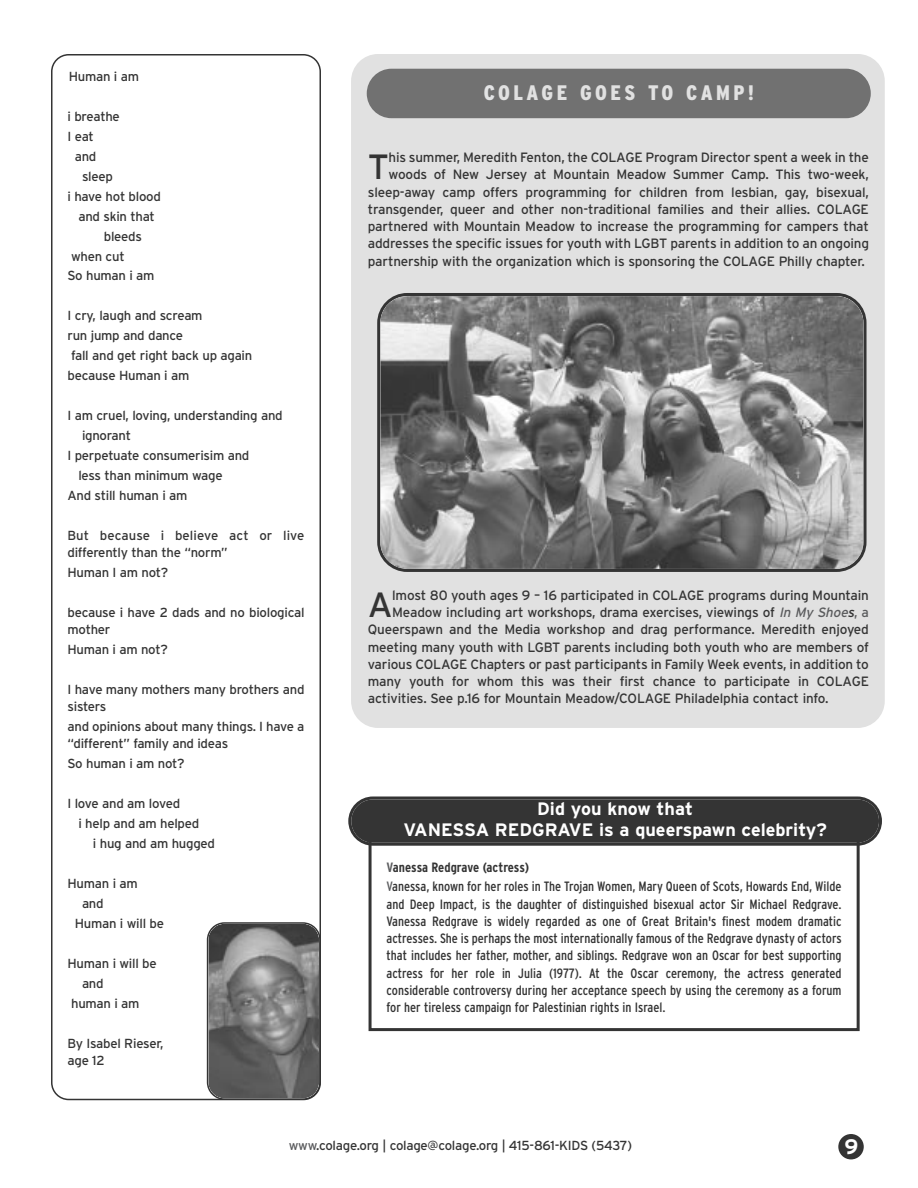
<style>
.page{position:relative;width:918px;height:1188px;background:#fff}
.page>*{position:absolute;margin:0;border:0;box-sizing:border-box;transform-origin:0 0}
.t1{font:34.95px "Interstate";color:#343434}
.t2{font:900 condensed 21px "Interstate";letter-spacing:.165em;color:#e1e1e1}
.t3{font:700 21px "Interstate";color:#fff}
.t4{font:700 18px/21px "Interstate";color:#fff;text-align:center}
.t5{font:13.5px "Interstate";letter-spacing:-.015em;color:#343434}
.t6{font:condensed 13.5px/17.2px "Interstate";color:#343434}
.t7{font:13.2px/17.2px "Interstate";letter-spacing:-.02em;color:#343434}
.s1{color:#e3e4e5}
.s2{font-style:italic;color:#5a5b5d}
.s3{font-style:italic}
.s4{color:#5a5b5d}
.s5{font-weight:700;color:#5a5b5d}
.s6{font-weight:700}
</style>
<div class="page">
<div style="left:838px;top:1134px;width:26px;height:25px;background:#343434;border-radius:50%"></div>
<svg style="left:51px;top:54px;width:270px;height:1046px"></svg>
<svg style="left:207px;top:922px;width:114px;height:178px;background:#727272"></svg>
<div style="left:351px;top:54px;width:534px;height:674px;background:#e1e1e1;border-radius:27px"></div>
<div style="left:367px;top:69px;width:504px;height:49px;background:#717171;border-radius:25px"></div>
<svg style="left:377px;top:293px;width:490px;height:279px;background:#808080"></svg>
<div style="left:369px;top:836px;width:491px;height:195px;border:3px solid #343434"></div>
<svg style="left:348px;top:796px;width:534px;height:50px;background:#3d3d3d"></svg>
<p class="t7" style="left:69px;top:69px;width:72px">Human i am</p>
<p class="t7" style="left:68px;top:109px;width:54px">i breathe</p>
<p class="t7" style="left:68px;top:129px;width:28px">I eat</p>
<p class="t7" style="left:75px;top:149px;width:23px">and</p>
<p class="t7" style="left:82px;top:169px;width:33px">sleep</p>
<p class="t7" style="left:68px;top:189px;width:95px">i have hot blood</p>
<p class="t7" style="left:78px;top:209px;width:78px">and skin that</p>
<p class="t7" style="left:104px;top:229px;width:40px">bleeds</p>
<p class="t7" style="left:71px;top:249px;width:55px">when cut</p>
<p class="t7" style="left:68px;top:269px;width:89px">So human i am</p>
<p class="t7" style="left:68px;top:307px;width:186px;line-height:20px">I cry, laugh and scream<br>run jump and dance<br>fall and get right back up again because Human i am</p>
<p class="t7" style="left:68px;top:408px;width:217px">I am cruel, loving, understanding and</p>
<p class="t7" style="left:82px;top:428px;width:51px">ignorant</p>
<p class="t7" style="left:68px;top:448px;width:183px">I perpetuate consumerisim and</p>
<p class="t7" style="left:78px;top:468px;width:146px">less than minimum wage</p>
<p class="t7" style="left:68px;top:488px;width:122px">And still human i am</p>
<p class="t7" style="left:68px;top:528px;width:239px">But because i believe act or live differently than the “norm”</p>
<p class="t7" style="left:68px;top:565px;width:102px">Human I am not?</p>
<p class="t7" style="left:68px;top:605px;width:239px">because i have 2 dads and no biological mother</p>
<p class="t7" style="left:68px;top:642px;width:102px">Human i am not?</p>
<p class="t7" style="left:68px;top:682px;width:239px">I have many mothers many brothers and sisters</p>
<p class="t7" style="left:68px;top:719px;width:238px">and opinions about many things. I have a “different” family and ideas</p>
<p class="t7" style="left:68px;top:757px;width:119px">So human i am not?</p>
<p class="t7" style="left:68px;top:796px;width:114px">I love and am loved</p>
<p class="t7" style="left:78px;top:816px;width:122px">i help and am helped</p>
<p class="t7" style="left:93px;top:836px;width:124px">i hug and am hugged</p>
<p class="t7" style="left:68px;top:876px;width:72px">Human i am</p>
<p class="t7" style="left:82px;top:896px;width:23px">and</p>
<p class="t7" style="left:75px;top:916px;width:91px">Human i will be</p>
<p class="t7" style="left:68px;top:956px;width:91px">Human i will be</p>
<p class="t7" style="left:82px;top:976px;width:23px">and</p>
<p class="t7" style="left:71px;top:996px;width:70px">human i am</p>
<p class="t7" style="left:68px;top:1036px;width:97px">By Isabel Rieser, age 12</p>
<h2 class="t2" style="left:484px;top:85px;width:272px"><span class="s1">C</span>OLAGE GOES TO CAMP!</h2>
<h1 class="t1" style="left:368px;top:154px;width:23px">T</h1>
<p class="t5" style="left:389px;top:152px;width:482px">his summer, Meredith Fenton, the COLAGE Program Director spent a week in the</p>
<p class="t5" style="left:389px;top:170px;width:482px">woods of New Jersey at Mountain Meadow Summer Camp. This two-week,</p>
<p class="t5" style="left:368px;top:187px;width:503px">sleep-away camp offers programming for children from lesbian, gay, bisexual,</p>
<p class="t5" style="left:368px;top:204px;width:503px">transgender, queer and other non-traditional families and their allies. COLAGE</p>
<p class="t5" style="left:368px;top:221px;width:503px">partnered with Mountain Meadow to increase the programming for campers that</p>
<p class="t5" style="left:368px;top:239px;width:503px">addresses the specific issues for youth with LGBT parents in addition to an ongoing</p>
<p class="t5" style="left:368px;top:256px;width:498px">partnership with the organization which is sponsoring the COLAGE Philly chapter.</p>
<h1 class="t1" style="left:368px;top:592px;width:26px">A</h1>
<p class="t5" style="left:392px;top:590px;width:478px">lmost 80 youth ages 9 – 16 participated in COLAGE programs during Mountain</p>
<p class="t5" style="left:392px;top:607px;width:478px">Meadow including art workshops, drama exercises, viewings of <span class="s2">In My Shoe</span><span class="s3">s</span><span class="s4">, a</span></p>
<p class="t5" style="left:368px;top:625px;width:503px">Queerspawn and the Media workshop and drag performance. Meredith enjoyed</p>
<p class="t5" style="left:368px;top:642px;width:503px">meeting many youth with LGBT parents including both youth who are members of</p>
<p class="t5" style="left:368px;top:659px;width:503px">various COLAGE Chapters or past participants in Family Week events, in addition to</p>
<p class="t5" style="left:368px;top:676px;width:503px">many youth for whom this was their first chance to participate in COLAGE</p>
<p class="t5" style="left:368px;top:694px;width:462px">activities. See p.16 for Mountain Meadow/COLAGE Philadelphia contact info.</p>
<h3 class="t4" style="left:403px;top:800px;width:425px">Did you know that<br>VANESSA REDGRAVE is a queerspawn celebrity?</h3>
<p class="t6" style="left:387px;top:858px;width:457px;line-height:20px"><span class="s5">V</span><span class="s6">anessa Redgrave (actress)<br></span><span class="s4">V</span>anessa, known for her roles in The Trojan Women, Mary Queen of Scots, Howards End, Wilde</p>
<p class="t6" style="left:387px;top:896px;width:457px;text-align:justify">and Deep Impact, is the daughter of distinguished bisexual actor Sir Michael Redgrave.<br>Vanessa Redgrave is widely regarded as one of Great Britain's finest modem dramatic actresses. She is perhaps the most internationally famous of the Redgrave dynasty of actors that includes her father, mother, and siblings. Redgrave won an Oscar for best supporting actress for her role in Julia (1977). At the Oscar ceremony, the actress generated considerable controversy during her acceptance speech by using the ceremony as a forum for her tireless campaign for Palestinian rights in Israel.</p>
<p class="t7" style="left:289px;top:1138px;width:345px"><span class="s4">www</span>.colage.org | colage@colage.org | 415-861-KIDS (5437)</p>
<h2 class="t3" style="left:844px;top:1139px;width:15px">9</h2>
</div>
